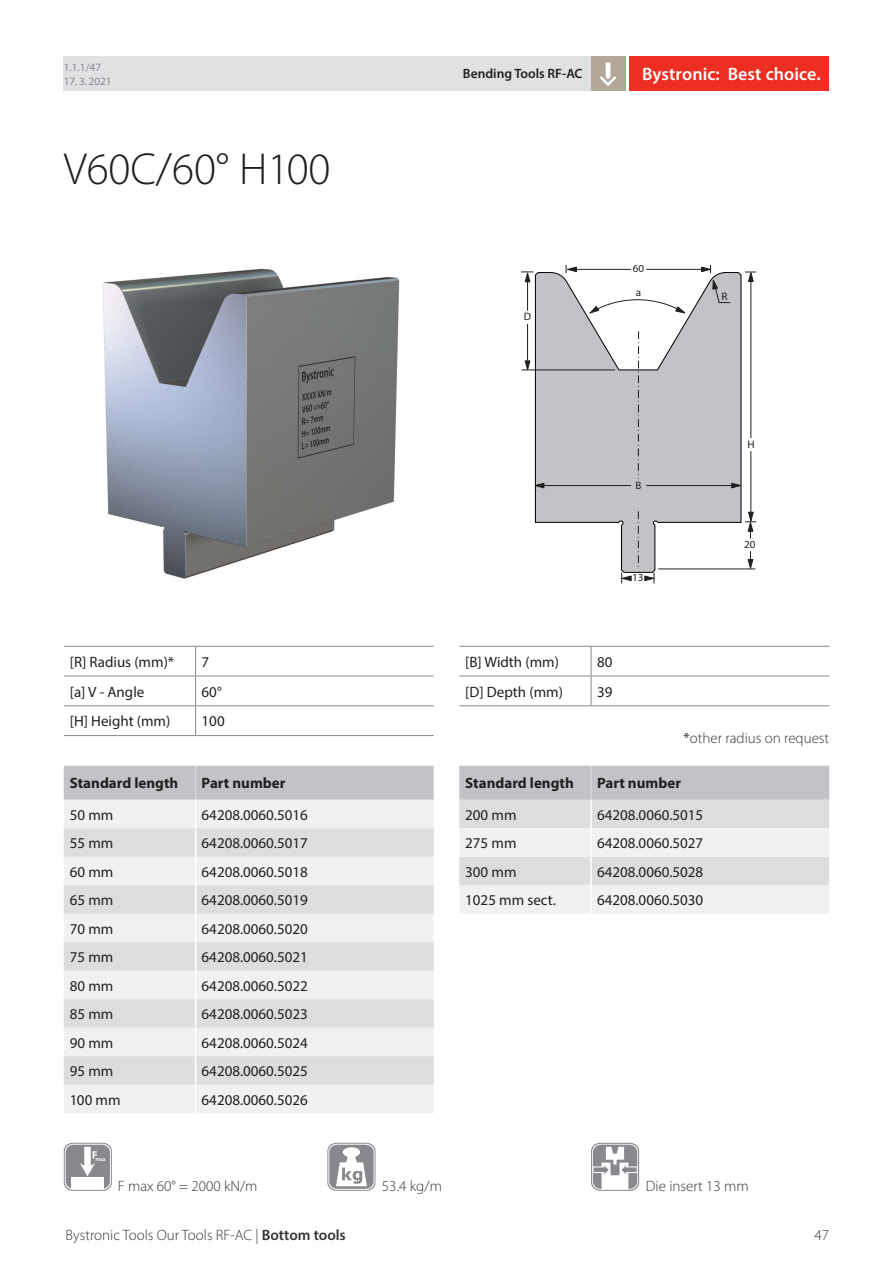
<style>
.page{position:relative;width:893px;height:1263px;background:#fff}
.page>*{position:absolute;margin:0;border:0;box-sizing:border-box;transform-origin:0 0}
.Headline_3{font:300 45px "Myriad Pro";color:#231f20}
.t1{font:600 18px "Myriad Pro";letter-spacing:.005em;color:#fff}
.Tabelle_10pt{font:15px "Myriad Pro";color:#231f20}
.Tabellenkopf_left{font:700 15px "Myriad Pro";color:#231f20}
.Fußzeile_rechts{font:300 15px "Myriad Pro";color:#363536}
.Haupttext_10pt{font:300 15px "Myriad Pro";color:#363536}
.Fussnote_rechts{font:300 15px "Myriad Pro";color:#363536}
.t2{font:600 13.5px "Myriad Pro";color:#231f20}
.t3{font:11.25px/13.5px "Myriad Pro";color:#87898c}
.t4{font:10.8px "Myriad Pro";color:#231f20}
.s1{font-weight:400}
.s2{font-weight:600}
</style>
<div class="page">
<div style="left:64px;top:57px;width:561px;height:34px;background:#e0e1e3"></div>
<div style="left:629px;top:57px;width:200px;height:34px;background:#ee2e22"></div>
<div style="left:591px;top:57px;width:34px;height:34px;background:#b3a797"></div>
<svg style="left:600px;top:62px;width:16px;height:24px"></svg>
<svg style="left:535px;top:272px;width:207px;height:301px"></svg>
<hr style="left:521px;top:370px;width:94px;height:1px;background:#231f20">
<hr style="left:658px;top:569px;width:97px;height:1px;background:#231f20">
<svg style="left:638px;top:331px;width:1px;height:147px"></svg>
<svg style="left:701px;top:265px;width:10px;height:8px"></svg>
<svg style="left:566px;top:265px;width:11px;height:8px"></svg>
<hr style="left:574px;top:269px;width:57px;height:1px;background:#231f20">
<hr style="left:646px;top:269px;width:58px;height:1px;background:#231f20">
<svg style="left:638px;top:511px;width:17px;height:72px"></svg>
<svg style="left:621px;top:572px;width:11px;height:11px"></svg>
<svg style="left:747px;top:551px;width:7px;height:18px"></svg>
<hr style="left:527px;top:324px;width:1px;height:37px;background:#231f20">
<svg style="left:524px;top:360px;width:7px;height:10px"></svg>
<hr style="left:527px;top:279px;width:1px;height:32px;background:#231f20">
<svg style="left:521px;top:272px;width:12px;height:10px"></svg>
<hr style="left:751px;top:451px;width:1px;height:64px;background:#231f20">
<svg style="left:745px;top:512px;width:11px;height:26px"></svg>
<hr style="left:751px;top:280px;width:1px;height:158px;background:#231f20">
<svg style="left:745px;top:272px;width:11px;height:10px"></svg>
<hr style="left:646px;top:485px;width:87px;height:1px;background:#231f20">
<hr style="left:544px;top:485px;width:87px;height:1px;background:#231f20">
<svg style="left:534px;top:482px;width:10px;height:7px"></svg>
<svg style="left:731px;top:482px;width:10px;height:7px"></svg>
<svg style="left:589px;top:299px;width:97px;height:15px"></svg>
<svg style="left:712px;top:279px;width:19px;height:24px"></svg>
<img style="left:102px;top:268px;width:298px;height:311px">
<hr style="left:64px;top:646px;width:132px;height:1px;background:#87898c">
<hr style="left:196px;top:646px;width:238px;height:1px;background:#87898c">
<hr style="left:64px;top:676px;width:132px;height:1px;background:#87898c">
<hr style="left:196px;top:676px;width:238px;height:1px;background:#87898c">
<hr style="left:64px;top:705px;width:132px;height:1px;background:#87898c">
<hr style="left:196px;top:705px;width:238px;height:1px;background:#87898c">
<svg style="left:195px;top:647px;width:1px;height:88px"></svg>
<hr style="left:64px;top:735px;width:132px;height:1px;background:#87898c">
<hr style="left:196px;top:735px;width:238px;height:1px;background:#87898c">
<svg style="left:64px;top:766px;width:370px;height:347px"></svg>
<hr style="left:195px;top:766px;width:1px;height:34px;background:#e0e1e3">
<svg style="left:459px;top:766px;width:370px;height:148px"></svg>
<hr style="left:590px;top:800px;width:2px;height:28px;background:#fff">
<hr style="left:590px;top:828px;width:2px;height:29px;background:#fff">
<hr style="left:590px;top:857px;width:2px;height:28px;background:#fff">
<hr style="left:590px;top:885px;width:2px;height:29px;background:#fff">
<hr style="left:591px;top:766px;width:1px;height:34px;background:#e0e1e3">
<hr style="left:459px;top:646px;width:132px;height:1px;background:#87898c">
<hr style="left:591px;top:646px;width:238px;height:1px;background:#87898c">
<hr style="left:459px;top:676px;width:132px;height:1px;background:#87898c">
<hr style="left:591px;top:676px;width:238px;height:1px;background:#87898c">
<svg style="left:591px;top:647px;width:1px;height:58px"></svg>
<hr style="left:459px;top:705px;width:132px;height:1px;background:#87898c">
<hr style="left:591px;top:705px;width:238px;height:1px;background:#87898c">
<svg style="left:64px;top:1143px;width:48px;height:48px"></svg>
<svg style="left:65px;top:1144px;width:46px;height:46px"></svg>
<div style="left:66px;top:1145px;width:44px;height:44px;background:#87898c;border-radius:8px"></div>
<div style="left:71px;top:1177px;width:33px;height:12px;background:#fff"></div>
<svg style="left:80px;top:1147px;width:26px;height:29px"></svg>
<svg style="left:591px;top:1143px;width:48px;height:48px"></svg>
<svg style="left:592px;top:1144px;width:46px;height:46px"></svg>
<svg style="left:593px;top:1145px;width:44px;height:44px"></svg>
<svg style="left:592px;top:1147px;width:46px;height:42px"></svg>
<svg style="left:327px;top:1143px;width:48px;height:48px"></svg>
<svg style="left:328px;top:1144px;width:46px;height:46px"></svg>
<div style="left:329px;top:1145px;width:45px;height:44px;background:#87898c;border-radius:8px"></div>
<svg style="left:336px;top:1147px;width:31px;height:39px"></svg>
<p class="t3" style="left:64px;top:61px;width:49px">1.1.1/47<br>17.3.2021</p>
<p class="Headline_3" style="left:64px;top:142px;width:268px">V60C/60° H100</p>
<p class="Tabelle_10pt" style="left:70px;top:652px;width:106px">[R] Radius (mm)*</p>
<p class="Tabelle_10pt" style="left:202px;top:652px;width:9px">7</p>
<p class="Tabelle_10pt" style="left:70px;top:682px;width:76px">[a] V - Angle</p>
<p class="Tabelle_10pt" style="left:202px;top:682px;width:22px">60°</p>
<p class="Tabelle_10pt" style="left:70px;top:712px;width:102px">[H] Height (mm)</p>
<p class="Tabelle_10pt" style="left:202px;top:712px;width:25px">100</p>
<p class="Tabellenkopf_left" style="left:70px;top:773px;width:110px">Standard length</p>
<p class="Tabellenkopf_left" style="left:202px;top:773px;width:85px">Part number</p>
<p class="Tabelle_10pt" style="left:70px;top:805px;width:45px">50 mm</p>
<p class="Tabelle_10pt" style="left:202px;top:805px;width:108px">64208.0060.5016</p>
<p class="Tabelle_10pt" style="left:70px;top:834px;width:45px">55 mm</p>
<p class="Tabelle_10pt" style="left:202px;top:834px;width:108px">64208.0060.5017</p>
<p class="Tabelle_10pt" style="left:70px;top:862px;width:45px">60 mm</p>
<p class="Tabelle_10pt" style="left:202px;top:862px;width:108px">64208.0060.5018</p>
<p class="Tabelle_10pt" style="left:70px;top:891px;width:45px">65 mm</p>
<p class="Tabelle_10pt" style="left:202px;top:891px;width:108px">64208.0060.5019</p>
<p class="Tabelle_10pt" style="left:70px;top:919px;width:45px">70 mm</p>
<p class="Tabelle_10pt" style="left:202px;top:919px;width:108px">64208.0060.5020</p>
<p class="Tabelle_10pt" style="left:70px;top:948px;width:45px">75 mm</p>
<p class="Tabelle_10pt" style="left:202px;top:948px;width:108px">64208.0060.5021</p>
<p class="Tabelle_10pt" style="left:70px;top:976px;width:45px">80 mm</p>
<p class="Tabelle_10pt" style="left:202px;top:976px;width:108px">64208.0060.5022</p>
<p class="Tabelle_10pt" style="left:70px;top:1005px;width:45px">85 mm</p>
<p class="Tabelle_10pt" style="left:202px;top:1005px;width:108px">64208.0060.5023</p>
<p class="Tabelle_10pt" style="left:70px;top:1033px;width:45px">90 mm</p>
<p class="Tabelle_10pt" style="left:202px;top:1033px;width:108px">64208.0060.5024</p>
<p class="Tabelle_10pt" style="left:70px;top:1062px;width:45px">95 mm</p>
<p class="Tabelle_10pt" style="left:202px;top:1062px;width:108px">64208.0060.5025</p>
<p class="Tabelle_10pt" style="left:70px;top:1090px;width:52px">100 mm</p>
<p class="Tabelle_10pt" style="left:202px;top:1090px;width:108px">64208.0060.5026</p>
<p class="t2" style="left:463px;top:65px;width:121px">Bending Tools RF-AC</p>
<p class="t1" style="left:642px;top:62px;width:180px">Bystronic: Best choice.</p>
<p class="t4" style="left:524px;top:309px;width:9px">D</p>
<p class="t4" style="left:633px;top:262px;width:13px">60</p>
<p class="t4" style="left:636px;top:285px;width:7px">a</p>
<p class="t4" style="left:721px;top:290px;width:7px">R</p>
<p class="t4" style="left:635px;top:478px;width:8px">B</p>
<p class="t4" style="left:632px;top:571px;width:13px">13</p>
<p class="Tabelle_10pt" style="left:465px;top:652px;width:95px">[B] Width (mm)</p>
<p class="Tabelle_10pt" style="left:597px;top:652px;width:17px">80</p>
<p class="Tabelle_10pt" style="left:465px;top:682px;width:99px">[D] Depth (mm)</p>
<p class="Tabelle_10pt" style="left:597px;top:682px;width:17px">39</p>
<p class="t4" style="left:747px;top:437px;width:9px">H</p>
<p class="t4" style="left:744px;top:537px;width:13px">20</p>
<p class="Fussnote_rechts" style="left:683px;top:729px;width:147px"><span class="s1">*</span>other radius on request</p>
<p class="Tabellenkopf_left" style="left:465px;top:773px;width:110px">Standard length</p>
<p class="Tabellenkopf_left" style="left:597px;top:773px;width:85px">Part number</p>
<p class="Tabelle_10pt" style="left:465px;top:805px;width:53px">200 mm</p>
<p class="Tabelle_10pt" style="left:597px;top:805px;width:108px">64208.0060.5015</p>
<p class="Tabelle_10pt" style="left:465px;top:834px;width:53px">275 mm</p>
<p class="Tabelle_10pt" style="left:597px;top:834px;width:108px">64208.0060.5027</p>
<p class="Tabelle_10pt" style="left:465px;top:862px;width:53px">300 mm</p>
<p class="Tabelle_10pt" style="left:597px;top:862px;width:108px">64208.0060.5028</p>
<p class="Tabelle_10pt" style="left:465px;top:891px;width:92px">1025 mm sect.</p>
<p class="Tabelle_10pt" style="left:597px;top:891px;width:108px">64208.0060.5030</p>
<p class="Haupttext_10pt" style="left:118px;top:1177px;width:141px">F max 60° = 2000 kN/m</p>
<p class="Haupttext_10pt" style="left:382px;top:1177px;width:62px">53.4 kg/m</p>
<p class="Haupttext_10pt" style="left:646px;top:1177px;width:104px">Die insert 13 mm</p>
<p class="Fußzeile_rechts" style="left:65px;top:1226px;width:282px">Bystronic Tools Our Tools RF-AC | <span class="s2">Bottom tools</span></p>
<p class="Fußzeile_rechts" style="left:814px;top:1226px;width:16px">47</p>
</div>
